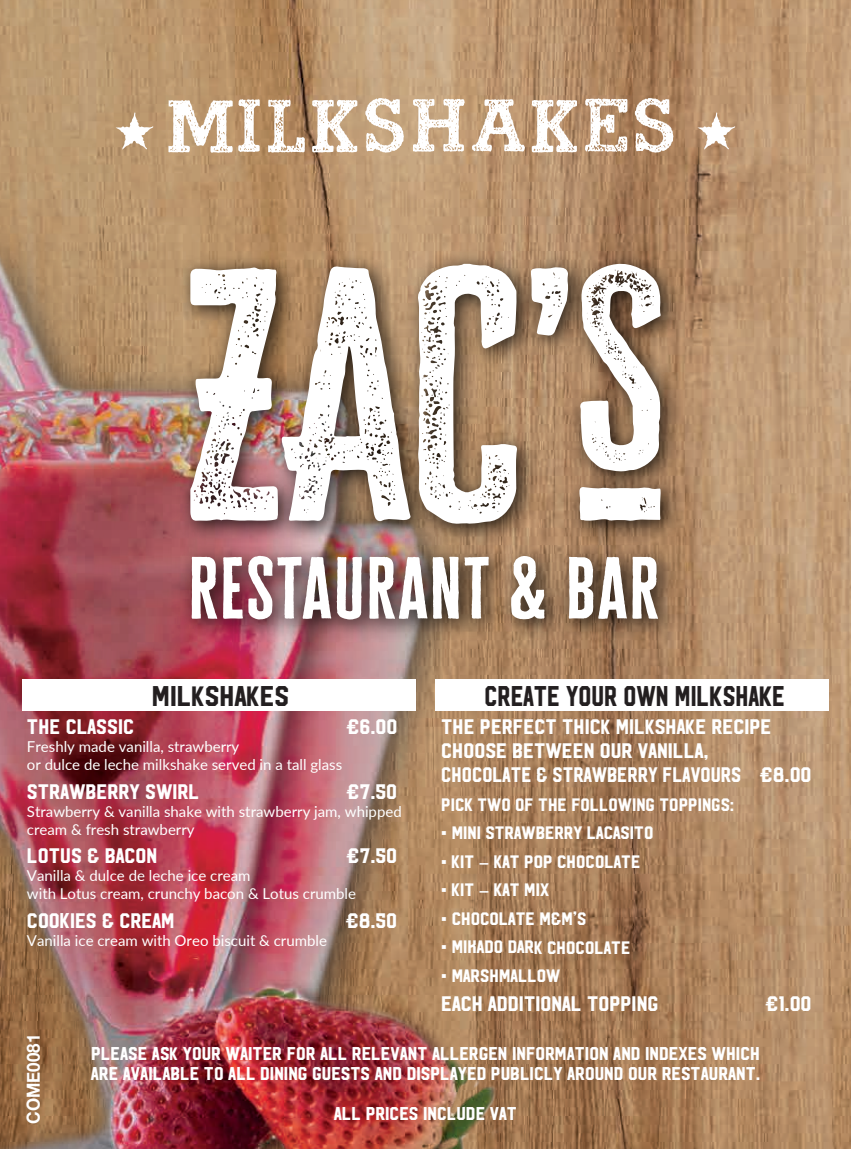
<style>
.page{position:relative;width:851px;height:1149px;background:#fff}
.page>*{position:absolute;margin:0;border:0;box-sizing:border-box;transform-origin:0 0}
.t1{font:94.5px "ROADMOVIE";color:#fff}
.t2{font:28.5px "Hudson NY";color:#231f20;scale:.87 1}
.t3{font:28.5px "Hudson NY";color:#231f20}
.t4{font:21px/24px "Hudson NY";color:#fff}
.t5{font:18.45px/20.1px "Hudson NY";color:#fff}
.t6{font:18px "Hudson NY";color:#fff}
.t7{font:700 18px "Helvetica Neue";color:#fff;scale:.94 1}
.t8{font:15px/18px "Lato";color:#fff}
.s1{font-family:"Face Off M54";font-size:25.5px}
.s2{font-family:"Face Off M54";font-size:18.75px}
.s3{font-family:"Face Off M54";font-size:16.5px}
.s4{font-family:"Face Off M54";font-size:19.5px}
</style>
<div class="page">
<img style="left:0;top:0;width:850px;height:1148px">
<svg style="left:116px;top:112px;width:37px;height:38px"></svg>
<svg style="left:697px;top:112px;width:38px;height:38px"></svg>
<div style="left:23px;top:678px;width:393px;height:32px;background:#fff"></div>
<div style="left:435px;top:678px;width:393px;height:32px;background:#fff"></div>
<img style="left:170px;top:244px;width:519px;height:405px">
<svg style="left:191px;top:556px;width:26px;height:62px"></svg>
<svg style="left:223px;top:555px;width:139px;height:64px"></svg>
<svg style="left:369px;top:556px;width:120px;height:63px"></svg>
<svg style="left:511px;top:555px;width:33px;height:64px"></svg>
<svg style="left:568px;top:556px;width:90px;height:62px"></svg>
<img style="left:190px;top:265px;width:220px;height:256px">
<svg style="left:417px;top:264px;width:100px;height:260px"></svg>
<svg style="left:531px;top:267px;width:37px;height:69px"></svg>
<svg style="left:579px;top:263px;width:81px;height:208px"></svg>
<svg style="left:579px;top:487px;width:82px;height:34px"></svg>
<h1 class="t1" style="left:168px;top:76px;width:515px">milkshakes</h1>
<h2 class="t2" style="left:484px;top:677px;width:347px">CREATE YOUR OWN MIL<span class="s1">K</span>SHA<span class="s1">K</span>E</h2>
<h3 class="t4" style="left:441px;top:714px;width:371px">THE PERFECT THIC<span class="s2">K</span> MIL<span class="s2">K</span>SHA<span class="s2">K</span>E RECIPE<br>CHOOSE BETWEEN OUR VANILLA,<br>CHOCOLATE &amp; STRAWBERRY FLAVOURS €8.00</h3>
<p class="t6" style="left:441px;top:792px;width:294px">PIC<span class="s3">K</span> TWO OF THE FOLLOWING TOPPINGS:</p>
<p class="t6" style="left:441px;top:821px;width:214px">• MINI STRAWBERRY LACASITO</p>
<p class="t6" style="left:441px;top:849px;width:200px">• <span class="s3">K</span>IT – <span class="s3">K</span>AT POP CHOCOLATE</p>
<p class="t6" style="left:441px;top:878px;width:109px">• <span class="s3">K</span>IT – <span class="s3">K</span>AT MIX</p>
<p class="t6" style="left:441px;top:906px;width:147px">• CHOCOLATE M&amp;M’S</p>
<p class="t6" style="left:441px;top:935px;width:191px">• MIKADO DAR<span class="s3">K</span> CHOCOLATE</p>
<p class="t6" style="left:441px;top:963px;width:120px">• MARSHMALLOW</p>
<h3 class="t4" style="left:441px;top:990px;width:219px">EACH ADDITIONAL TOPPING</h3>
<h3 class="t4" style="left:765px;top:990px;width:47px">€1.00</h3>
<p class="t5" style="left:91px;top:1042px;width:671px">PLEASE AS<span class="s3">k</span> YOUR WAITER FOR ALL RELEVANT ALLERGEN INFORMATION AND INDEXES WHICH<br>ARE AVAILABLE TO ALL DINING GUESTS AND DISPLAYED PUBLICLY AROUND OUR RESTAURANT.</p>
<h2 class="t3" style="left:152px;top:677px;width:139px">MIL<span class="s1">k</span>SHA<span class="s1">k</span>ES</h2>
<h3 class="t4" style="left:27px;top:714px;width:109px">THE CLASSIC</h3>
<h3 class="t4" style="left:347px;top:714px;width:52px">€6.00</h3>
<p class="t8" style="left:27px;top:737px;width:317px">Freshly made vanilla, strawberry<br>or dulce de leche milkshake served in a tall glass</p>
<h3 class="t4" style="left:27px;top:778px;width:174px">STRAWBERRY SWIRL</h3>
<h3 class="t4" style="left:347px;top:778px;width:52px">€7.50</h3>
<p class="t8" style="left:27px;top:801px;width:376px">Strawberry &amp; vanilla shake with strawberry jam, whipped cream &amp; fresh strawberry</p>
<h3 class="t4" style="left:27px;top:843px;width:132px">LOTUS &amp; BACON</h3>
<h3 class="t4" style="left:347px;top:843px;width:52px">€7.50</h3>
<p class="t8" style="left:27px;top:866px;width:330px">Vanilla &amp; dulce de leche ice cream<br>with Lotus cream, crunchy bacon &amp; Lotus crumble</p>
<h3 class="t4" style="left:27px;top:907px;width:149px">COO<span class="s4">K</span>IES &amp; CREAM</h3>
<h3 class="t4" style="left:346px;top:907px;width:53px">€8.50</h3>
<p class="t8" style="left:27px;top:930px;width:301px">Vanilla ice cream with Oreo biscuit &amp; crumble</p>
<p class="t7" style="left:19px;top:1123px;width:97px;rotate:-90deg">COME0081</p>
<p class="t5" style="left:334px;top:1102px;width:184px">ALL PRICES INCLUDE VAT</p>
</div>
